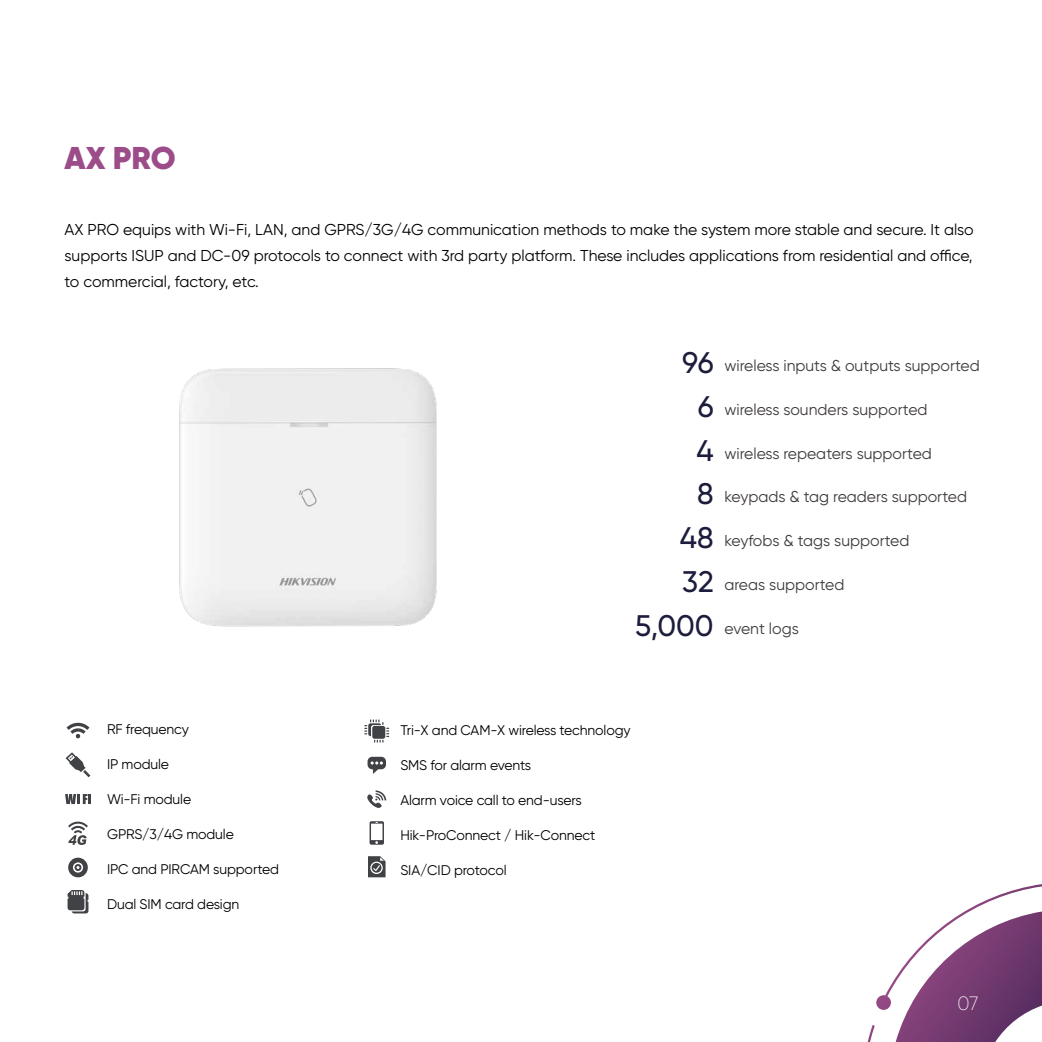
<style>
.page{position:relative;width:1042px;height:1042px;background:#fff}
.page>*{position:absolute;margin:0;border:0;box-sizing:border-box;transform-origin:0 0}
.t1{font:900 31.5px "Gilroy";color:#9c4c89}
.t2{font:500 29.75px/43.8px "Gilroy";color:#1c1c3c;text-align:right}
.t3{font:200 19.25px "Gilroy";color:#fff}
.t4{font:15.75px/26.2px "Gilroy";color:#000;text-align:justify}
.t5{font:15.75px "Gilroy";color:#3e3a39}
.t6{font:14px "Gilroy";letter-spacing:-.01em;color:#000}
</style>
<div class="page">
<img style="left:179px;top:368px;width:258px;height:259px">
<svg style="left:68px;top:821px;width:20px;height:24px"></svg>
<svg style="left:367px;top:790px;width:19px;height:18px"></svg>
<svg style="left:367px;top:757px;width:19px;height:17px"></svg>
<svg style="left:68px;top:857px;width:20px;height:20px"></svg>
<svg style="left:68px;top:890px;width:20px;height:23px"></svg>
<svg style="left:67px;top:722px;width:22px;height:16px"></svg>
<svg style="left:369px;top:821px;width:15px;height:23px"></svg>
<svg style="left:65px;top:794px;width:26px;height:10px"></svg>
<svg style="left:66px;top:752px;width:24px;height:25px"></svg>
<svg style="left:368px;top:856px;width:17px;height:21px"></svg>
<svg style="left:364px;top:719px;width:25px;height:23px"></svg>
<svg style="left:867px;top:884px;width:175px;height:158px"></svg>
<h1 class="t1" style="left:64px;top:138px;width:113px">AX PRO</h1>
<p class="t4" style="left:64px;top:216px;width:911px">AX PRO equips with Wi-Fi, LAN, and GPRS/3G/4G communication methods to make the system more stable and secure. It also supports ISUP and DC-09 protocols to connect with 3rd party platform. These includes applications from residential and office, to commercial, factory, etc.</p>
<p class="t6" style="left:107px;top:720px;width:83px">RF frequency</p>
<p class="t6" style="left:107px;top:755px;width:63px">IP module</p>
<p class="t6" style="left:107px;top:790px;width:86px">Wi-Fi module</p>
<p class="t6" style="left:107px;top:825px;width:128px">GPRS/3/4G module</p>
<p class="t6" style="left:107px;top:860px;width:173px">IPC and PIRCAM supported</p>
<p class="t6" style="left:107px;top:895px;width:134px">Dual SIM card design</p>
<h2 class="t2" style="left:635px;top:340px;width:80px">96<br>6<br>4<br>8<br>48<br>32<br>5,000</h2>
<p class="t5" style="left:724px;top:356px;width:257px">wireless inputs &amp; outputs supported</p>
<p class="t5" style="left:724px;top:400px;width:205px">wireless sounders supported</p>
<p class="t5" style="left:724px;top:443px;width:209px">wireless repeaters supported</p>
<p class="t5" style="left:724px;top:487px;width:244px">keypads &amp; tag readers supported</p>
<p class="t5" style="left:724px;top:531px;width:186px">keyfobs &amp; tags supported</p>
<p class="t5" style="left:724px;top:575px;width:121px">areas supported</p>
<p class="t5" style="left:724px;top:618px;width:76px">event logs</p>
<p class="t6" style="left:400px;top:721px;width:232px">Tri-X and CAM-X wireless technology</p>
<p class="t6" style="left:400px;top:756px;width:132px">SMS for alarm events</p>
<p class="t6" style="left:400px;top:791px;width:183px">Alarm voice call to end-users</p>
<p class="t6" style="left:400px;top:826px;width:196px">Hik-ProConnect / Hik-Connect</p>
<p class="t6" style="left:400px;top:861px;width:108px">SIA/CID protocol</p>
<p class="t3" style="left:957px;top:991px;width:23px">07</p>
</div>
